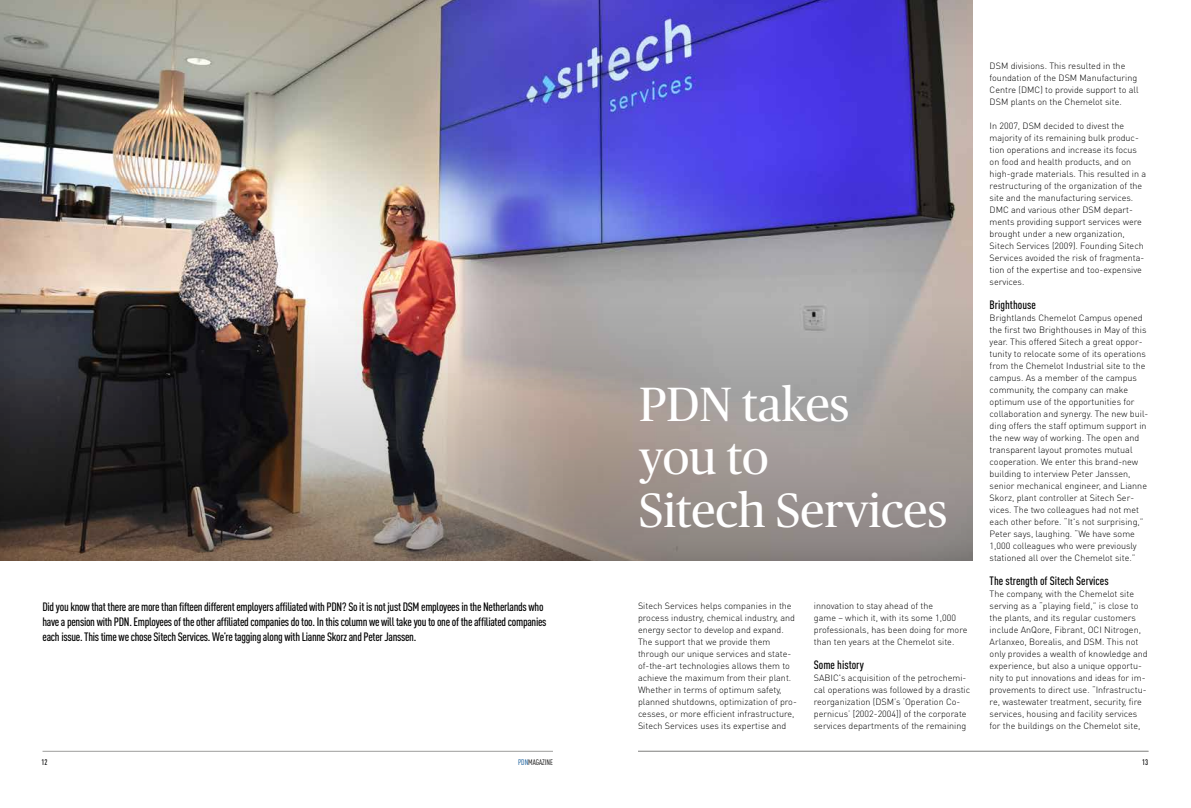
<style>
.page{position:relative;width:1191px;height:808px;background:#fff}
.page>*{position:absolute;margin:0;border:0;box-sizing:border-box;transform-origin:0 0}
.t1{font:48px/53px "Publico";color:#fff}
.t2{font:500 condensed 12px/15px "DINOT";letter-spacing:-.025em;color:#000}
.t3{font:500 condensed 12px "DINOT";color:#000}
.t4{font:300 9px/12px "DINOT";color:#000}
.t5{font:condensed 8px "DINOT";color:#000}
.t6{font:500 condensed 8px "DINOT";color:#000}
.s1{color:#024f92}
</style>
<div class="page">
<hr style="left:43px;top:751px;width:510px;height:1px;background:#9d9d9c">
<hr style="left:638px;top:751px;width:510px;height:1px;background:#9d9d9c">
<img style="left:0;top:0;width:972px;height:302px">
<svg style="left:0;top:302px;width:972px;height:259px;background:#7e7571"></svg>
<h1 class="t1" style="left:639px;top:377px;width:310px">PDN takes<br>you to<br>Sitech Services</h1>
<p class="t2" style="left:43px;top:599px;width:505px">Did you know that there are more than fifteen different employers affiliated with PDN? So it is not just DSM employees in the Netherlands who have a pension with PDN. Employees of the other affiliated companies do too. In this column we will take you to one of the affiliated companies each issue. This time we chose Sitech Services. We’re tagging along with Lianne Skorz and Peter Janssen.</p>
<p class="t4" style="left:638px;top:599px;width:160px">Sitech Services helps companies in the process industry, chemical industry, and energy sector to develop and expand.<br>The support that we provide them through our unique services and state&shy;of-the-art technologies allows them to achieve the maximum from their plant.<br>Whether in terms of optimum safety, planned shutdowns, optimization of pro&shy;cesses, or more efficient infrastructure, Sitech Services uses its expertise and</p>
<p class="t4" style="left:814px;top:599px;width:155px">innovation to stay ahead of the<br>game – which it, with its some 1,000 professionals, has been doing for more than ten years at the Chemelot site.</p>
<h2 class="t3" style="left:814px;top:656px;width:52px">Some history</h2>
<p class="t4" style="left:814px;top:671px;width:158px">SABIC's acquisition of the petrochemi&shy;cal operations was followed by a drastic reorganization (DSM’s ‘Operation Co&shy;pernicus’ [2002-2004]) of the corporate services departments of the remaining</p>
<p class="t4" style="left:989px;top:59px;width:150px">DSM divisions. This resulted in the foundation of the DSM Manufacturing Centre (DMC) to provide support to all DSM plants on the Chemelot site.</p>
<p class="t4" style="left:989px;top:119px;width:158px">In 2007, DSM decided to divest the majority of its remaining bulk produc&shy;tion operations and increase its focus on food and health products, and on high-grade materials. This resulted in a restructuring of the organization of the site and the manufacturing services.<br>DMC and various other DSM depart&shy;ments providing support services were brought under a new organization, Sitech Services (2009). Founding Sitech Services avoided the risk of fragmenta&shy;tion of the expertise and too-expensive services.</p>
<h2 class="t3" style="left:989px;top:296px;width:48px">Brighthouse</h2>
<p class="t4" style="left:989px;top:311px;width:160px">Brightlands Chemelot Campus opened the first two Brighthouses in May of this year. This offered Sitech a great oppor&shy;tunity to relocate some of its operations from the Chemelot Industrial site to the campus. As a member of the campus community, the company can make optimum use of the opportunities for collaboration and synergy. The new buil&shy;ding offers the staff optimum support in the new way of working. The open and transparent layout promotes mutual cooperation. We enter this brand-new building to interview Peter Janssen, senior mechanical engineer, and Lianne Skorz, plant controller at Sitech Ser&shy;vices. The two colleagues had not met each other before. “It's not surprising,” Peter says, laughing. “We have some 1,000 colleagues who were previously stationed all over the Chemelot site.”</p>
<h2 class="t3" style="left:989px;top:572px;width:121px">The strength of Sitech Services</h2>
<p class="t4" style="left:989px;top:587px;width:160px">The company, with the Chemelot site serving as a “playing field,” is close to the plants, and its regular customers include AnQore, Fibrant, OCI Nitrogen, Arlanxeo, Borealis, and DSM. This not only provides a wealth of knowledge and experience, but also a unique opportu&shy;nity to put innovations and ideas for im&shy;provements to direct use. “Infrastructu&shy;re, wastewater treatment, security, fire services, housing and facility services for the buildings on the Chemelot site,</p>
<p class="t6" style="left:41px;top:756px;width:8px">12</p>
<p class="t5" style="left:518px;top:757px;width:36px"><span class="s1">PDN</span>MAGAZINE</p>
<p class="t6" style="left:1142px;top:757px;width:8px">13</p>
</div>
